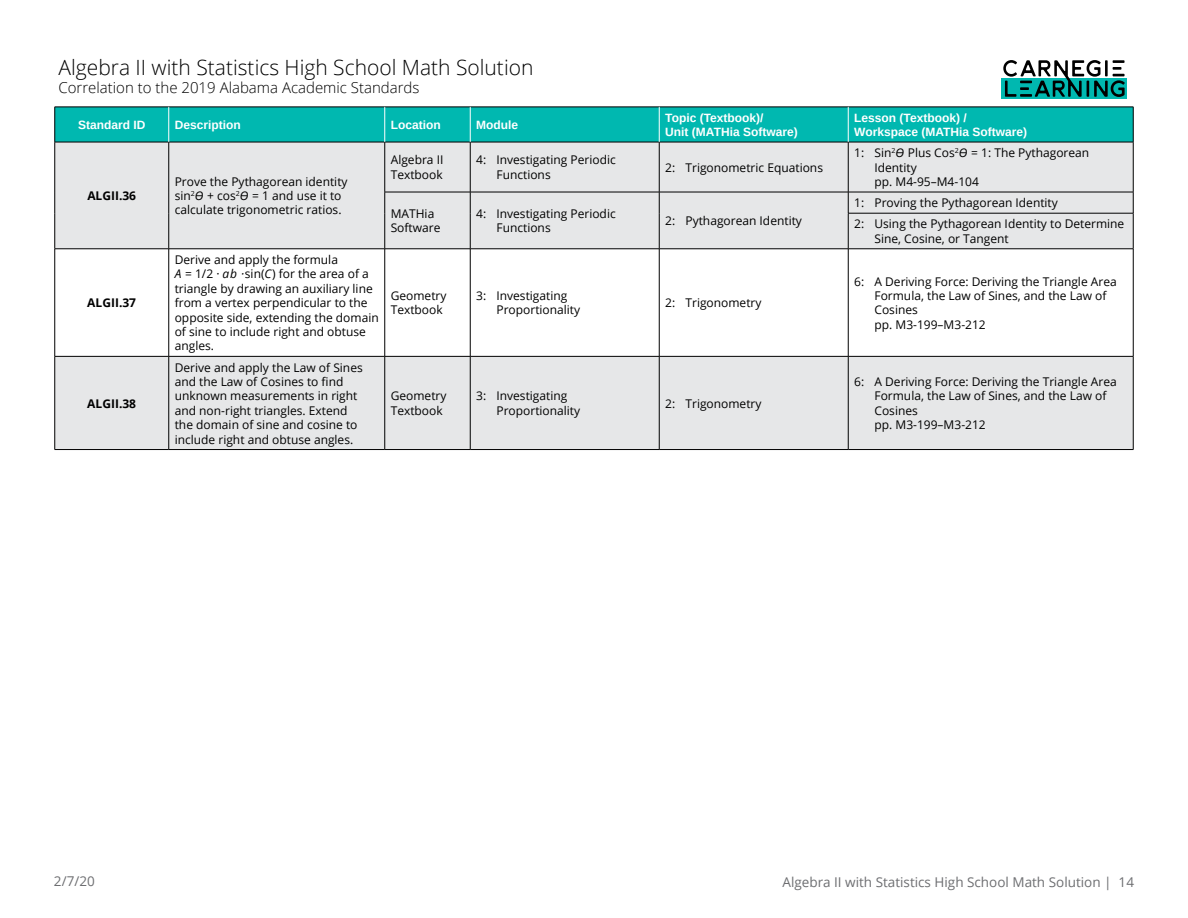
<style>
.page{position:relative;width:1188px;height:918px;background:#fff}
.page>*{position:absolute;margin:0;border:0;box-sizing:border-box;transform-origin:0 0}
.t1{font:300 21px "Open Sans";color:#000}
.t2{font:300 15px "Open Sans";color:#000}
.t3{font:13.5px "Open Sans";color:#6d6e71}
.t4{font:12px/14.4px "Open Sans";color:#000}
.t5{font:700 12px/14.4px "Arimo";color:#fff}
.t6{font:700 12px "Open Sans";color:#000}
.s1{font-style:italic}
</style>
<div class="page">
<div style="left:1001px;top:79px;width:126px;height:20px;background:#00b8b0"></div>
<svg style="left:1003px;top:60px;width:122px;height:37px"></svg>
<div style="left:55px;top:108px;width:1078px;height:34px;background:#00b8b0"></div>
<svg style="left:55px;top:143px;width:1078px;height:306px;fill:#e6e7e8"></svg>
<hr style="left:55px;top:107px;width:114px;height:1px;background:#000">
<hr style="left:54px;top:107px;width:1px;height:35px;background:#000">
<hr style="left:169px;top:107px;width:216px;height:1px;background:#000">
<hr style="left:385px;top:107px;width:85px;height:1px;background:#000">
<hr style="left:470px;top:107px;width:189px;height:1px;background:#000">
<hr style="left:659px;top:107px;width:189px;height:1px;background:#000">
<hr style="left:848px;top:107px;width:285px;height:1px;background:#000">
<hr style="left:55px;top:142px;width:114px;height:1px;background:#000">
<hr style="left:54px;top:142px;width:1px;height:50px;background:#000">
<hr style="left:169px;top:142px;width:216px;height:1px;background:#000">
<hr style="left:168px;top:142px;width:1px;height:50px;background:#000">
<hr style="left:385px;top:142px;width:85px;height:1px;background:#000">
<hr style="left:384px;top:142px;width:1px;height:50px;background:#000">
<hr style="left:470px;top:142px;width:189px;height:1px;background:#000">
<hr style="left:470px;top:142px;width:1px;height:50px;background:#000">
<hr style="left:659px;top:142px;width:189px;height:1px;background:#000">
<hr style="left:659px;top:142px;width:1px;height:50px;background:#000">
<hr style="left:848px;top:142px;width:285px;height:1px;background:#000">
<hr style="left:848px;top:142px;width:1px;height:50px;background:#000">
<hr style="left:1133px;top:142px;width:1px;height:50px;background:#000">
<svg style="left:54px;top:192px;width:1px;height:21px"></svg>
<svg style="left:168px;top:192px;width:1px;height:21px"></svg>
<hr style="left:385px;top:192px;width:85px;height:1px;background:#000">
<svg style="left:384px;top:192px;width:1px;height:21px"></svg>
<hr style="left:470px;top:192px;width:189px;height:1px;background:#000">
<svg style="left:470px;top:192px;width:1px;height:21px"></svg>
<hr style="left:659px;top:192px;width:189px;height:1px;background:#000">
<svg style="left:659px;top:192px;width:1px;height:21px"></svg>
<hr style="left:848px;top:192px;width:285px;height:1px;background:#000">
<svg style="left:848px;top:192px;width:1px;height:21px"></svg>
<svg style="left:1133px;top:192px;width:1px;height:21px"></svg>
<hr style="left:54px;top:213px;width:1px;height:36px;background:#000">
<hr style="left:168px;top:213px;width:1px;height:36px;background:#000">
<hr style="left:384px;top:213px;width:1px;height:36px;background:#000">
<hr style="left:470px;top:213px;width:1px;height:36px;background:#000">
<hr style="left:659px;top:213px;width:1px;height:36px;background:#000">
<hr style="left:848px;top:213px;width:285px;height:1px;background:#000">
<hr style="left:848px;top:213px;width:1px;height:36px;background:#000">
<hr style="left:1133px;top:213px;width:1px;height:36px;background:#000">
<hr style="left:55px;top:249px;width:114px;height:1px;background:#000">
<hr style="left:54px;top:249px;width:1px;height:107px;background:#000">
<hr style="left:169px;top:249px;width:216px;height:1px;background:#000">
<hr style="left:168px;top:249px;width:1px;height:107px;background:#000">
<hr style="left:385px;top:249px;width:85px;height:1px;background:#000">
<hr style="left:384px;top:249px;width:1px;height:107px;background:#000">
<hr style="left:470px;top:249px;width:189px;height:1px;background:#000">
<hr style="left:470px;top:249px;width:1px;height:107px;background:#000">
<hr style="left:659px;top:249px;width:189px;height:1px;background:#000">
<hr style="left:659px;top:249px;width:1px;height:107px;background:#000">
<hr style="left:848px;top:249px;width:285px;height:1px;background:#000">
<hr style="left:848px;top:249px;width:1px;height:107px;background:#000">
<hr style="left:1133px;top:249px;width:1px;height:107px;background:#000">
<hr style="left:55px;top:356px;width:114px;height:1px;background:#000">
<hr style="left:54px;top:357px;width:1px;height:92px;background:#000">
<hr style="left:169px;top:356px;width:216px;height:1px;background:#000">
<hr style="left:168px;top:357px;width:1px;height:92px;background:#000">
<hr style="left:385px;top:356px;width:85px;height:1px;background:#000">
<hr style="left:384px;top:357px;width:1px;height:92px;background:#000">
<hr style="left:470px;top:356px;width:189px;height:1px;background:#000">
<hr style="left:470px;top:357px;width:1px;height:92px;background:#000">
<hr style="left:659px;top:356px;width:189px;height:1px;background:#000">
<hr style="left:659px;top:357px;width:1px;height:92px;background:#000">
<hr style="left:848px;top:356px;width:285px;height:1px;background:#000">
<hr style="left:848px;top:357px;width:1px;height:92px;background:#000">
<hr style="left:1133px;top:357px;width:1px;height:92px;background:#000">
<hr style="left:55px;top:449px;width:114px;height:1px;background:#000">
<hr style="left:169px;top:449px;width:216px;height:1px;background:#000">
<hr style="left:385px;top:449px;width:85px;height:1px;background:#000">
<hr style="left:470px;top:449px;width:189px;height:1px;background:#000">
<hr style="left:659px;top:449px;width:189px;height:1px;background:#000">
<hr style="left:848px;top:449px;width:285px;height:1px;background:#000">
<hr style="left:168px;top:107px;width:1px;height:35px;background:#fff">
<hr style="left:384px;top:107px;width:1px;height:35px;background:#fff">
<hr style="left:470px;top:107px;width:1px;height:35px;background:#fff">
<hr style="left:659px;top:107px;width:1px;height:35px;background:#fff">
<hr style="left:848px;top:107px;width:1px;height:35px;background:#fff">
<hr style="left:1133px;top:107px;width:1px;height:35px;background:#000">
<h1 class="t1" style="left:58px;top:53px;width:476px">Algebra II with Statistics High School Math Solution</h1>
<p class="t2" style="left:58px;top:77px;width:363px">Correlation to the 2019 Alabama Academic Standards</p>
<p class="t5" style="left:78px;top:118px;width:69px">Standard ID</p>
<p class="t5" style="left:175px;top:118px;width:68px">Description</p>
<p class="t5" style="left:391px;top:118px;width:52px">Location</p>
<p class="t5" style="left:476px;top:118px;width:43px">Module</p>
<p class="t5" style="left:665px;top:110px;width:134px">Topic (Textbook)/<br>Unit (MATHia Software)</p>
<p class="t5" style="left:854px;top:110px;width:174px">Lesson (Textbook) /<br>Workspace (MATHia Software)</p>
<p class="t6" style="left:87px;top:187px;width:50px">ALGII.36</p>
<p class="t6" style="left:87px;top:294px;width:50px">ALGII.37</p>
<p class="t6" style="left:87px;top:395px;width:50px">ALGII.38</p>
<p class="t4" style="left:175px;top:174px;width:174px">Prove the Pythagorean identity sin<sup>2</sup><span class="s1">Ө</span> + cos<sup>2</sup><span class="s1">Ө</span> = 1 and use it to calculate trigonometric ratios.</p>
<p class="t4" style="left:175px;top:252px;width:206px">Derive and apply the formula<br><span class="s1">A</span> = 1/2 · <span class="s1">ab ·</span>sin(<span class="s1">C</span>) for the area of a triangle by drawing an auxiliary line from a vertex perpendicular to the opposite side, extending the domain of sine to include right and obtuse angles.</p>
<p class="t4" style="left:175px;top:360px;width:190px">Derive and apply the Law of Sines and the Law of Cosines to find unknown measurements in right and non-right triangles. Extend the domain of sine and cosine to include right and obtuse angles.</p>
<p class="t4" style="left:391px;top:153px;width:54px">Algebra II<br>Textbook</p>
<p class="t4" style="left:496px;top:153px;width:121px;text-indent:-20px">4: Investigating Periodic<br>Functions</p>
<p class="t4" style="left:665px;top:160px;width:159px">2: Trigonometric Equations</p>
<p class="t4" style="left:391px;top:206px;width:51px">MATHia<br>Software</p>
<p class="t4" style="left:496px;top:206px;width:121px;text-indent:-20px">4: Investigating Periodic<br>Functions</p>
<p class="t4" style="left:665px;top:213px;width:138px">2: Pythagorean Identity</p>
<p class="t4" style="left:391px;top:288px;width:57px">Geometry<br>Textbook</p>
<p class="t4" style="left:496px;top:288px;width:85px;text-indent:-20px">3: Investigating<br>Proportionality</p>
<p class="t4" style="left:665px;top:295px;width:98px">2: Trigonometry</p>
<p class="t4" style="left:391px;top:388px;width:57px">Geometry<br>Textbook</p>
<p class="t4" style="left:496px;top:388px;width:85px;text-indent:-20px">3: Investigating<br>Proportionality</p>
<p class="t4" style="left:665px;top:396px;width:98px">2: Trigonometry</p>
<p class="t4" style="left:874px;top:145px;width:216px;text-indent:-20px">1: Sin<sup>2</sup><span class="s1">Ө</span> Plus Cos<sup>2</sup><span class="s1">Ө</span> = 1: The Pythagorean<br>Identity<br>pp. M4-95–M4-104</p>
<p class="t4" style="left:854px;top:192px;width:272px;line-height:21.1px">1: Proving the Pythagorean Identity<br>2: Using the Pythagorean Identity to Determine</p>
<p class="t4" style="left:874px;top:231px;width:136px">Sine, Cosine, or Tangent</p>
<p class="t4" style="left:874px;top:274px;width:244px;text-indent:-20px">6: A Deriving Force: Deriving the Triangle Area<br>Formula, the Law of Sines, and the Law of<br>Cosines<br>pp. M3-199–M3-212</p>
<p class="t4" style="left:874px;top:374px;width:244px;text-indent:-20px">6: A Deriving Force: Deriving the Triangle Area<br>Formula, the Law of Sines, and the Law of<br>Cosines<br>pp. M3-199–M3-212</p>
<p class="t3" style="left:54px;top:872px;width:42px">2/7/20</p>
<p class="t3" style="left:782px;top:872px;width:353px">Algebra II with Statistics High School Math Solution | 14</p>
</div>
